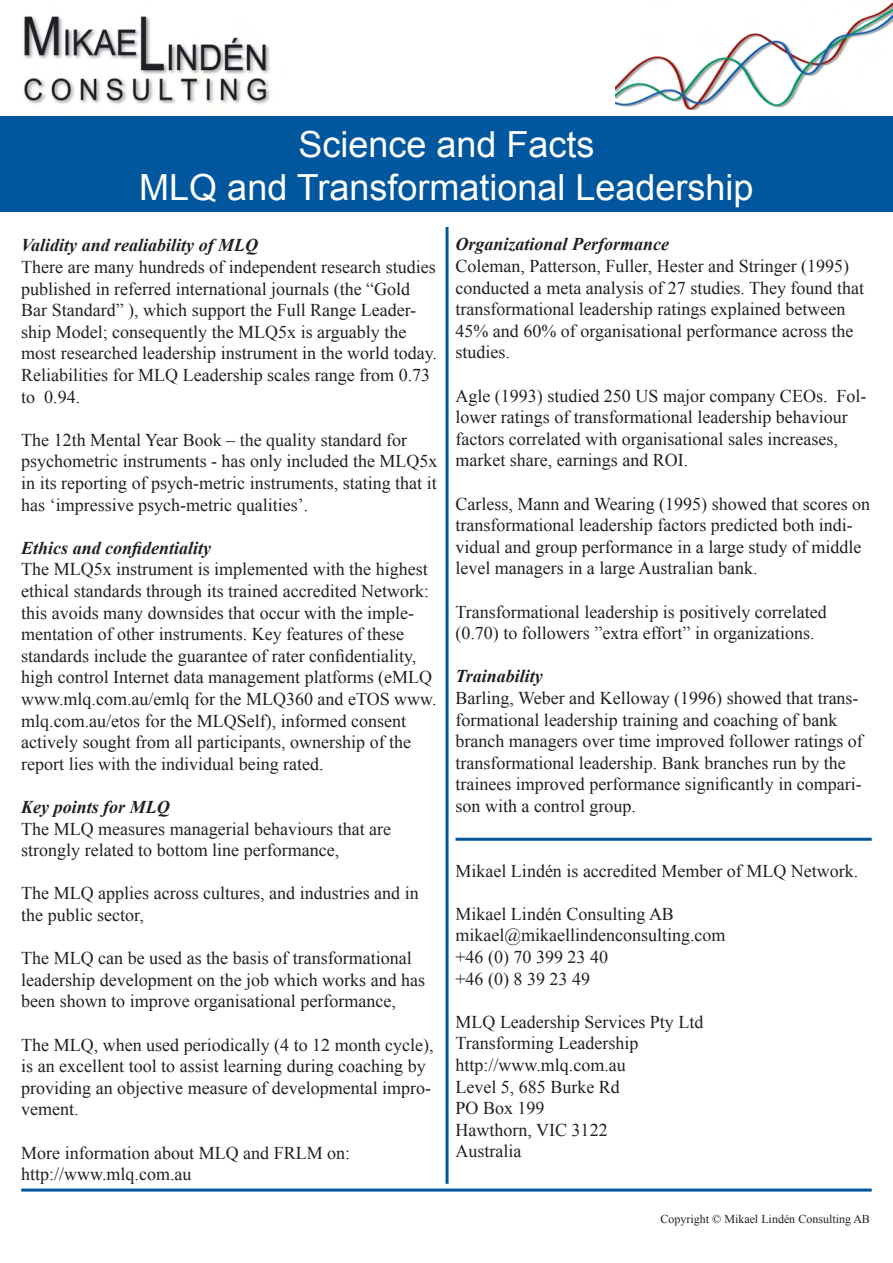
<style>
.page{position:relative;width:893px;height:1263px;background:#fff}
.page>*{position:absolute;margin:0;border:0;box-sizing:border-box;transform-origin:0 0}
.t1{font:36px/43.2px "Arial";color:#fff;text-align:center}
.t2{font:18px/21.6px "Times New Roman";color:#231f20}
.t3{font:italic 700 18px "Times New Roman";color:#231f20}
.t4{font:12px "Times New Roman";color:#231f20}
</style>
<div class="page">
<div style="left:0;top:116px;width:893px;height:96px;background:#01579d"></div>
<img style="left:24px;top:16px;width:246px;height:88px">
<img style="left:615px;top:2px;width:278px;height:107px">
<hr style="left:21px;top:1188px;width:851px;height:3px;background:#01579d">
<hr style="left:446px;top:227px;width:3px;height:957px;background:#01579d">
<hr style="left:455px;top:838px;width:417px;height:3px;background:#01579d">
<h1 class="t1" style="left:139px;top:123px;width:616px">Science and Facts<br>MLQ and Transformational Leadership</h1>
<p class="t3" style="left:455px;top:232px;width:215px">Organizational Performance</p>
<p class="t2" style="left:455px;top:255px;width:410px">Coleman, Patterson, Fuller, Hester and Stringer (1995) conducted a meta analysis of 27 studies. They found that transformational leadership ratings explained between 45% and 60% of organisational performance across the studies.</p>
<p class="t2" style="left:455px;top:384px;width:412px">Agle (1993) studied 250 US major company CEOs. Fol&shy;lower ratings of transformational leadership behaviour factors correlated with organisational sales increases, market share, earnings and ROI.</p>
<p class="t2" style="left:455px;top:492px;width:416px">Carless, Mann and Wearing (1995) showed that scores on transformational leadership factors predicted both indi&shy;vidual and group performance in a large study of middle level managers in a large Australian bank.</p>
<p class="t2" style="left:455px;top:600px;width:373px">Transformational leadership is positively correlated (0.70) to followers ”extra effort” in organizations.</p>
<p class="t3" style="left:455px;top:664px;width:89px">Trainability</p>
<p class="t2" style="left:455px;top:687px;width:409px">Barling, Weber and Kelloway (1996) showed that trans&shy;formational leadership training and coaching of bank branch managers over time improved follower ratings of transformational leadership. Bank branches run by the trainees improved performance significantly in compari&shy;son with a control group.</p>
<p class="t3" style="left:21px;top:233px;width:239px">Validity and realiability of MLQ</p>
<p class="t2" style="left:21px;top:256px;width:417px">There are many hundreds of independent research studies published in referred international journals (the “Gold Bar Standard” ), which support the Full Range Leader&shy;ship Model; consequently the MLQ5x is arguably the most researched leadership instrument in the world today.<br>Reliabilities for MLQ Leadership scales range from 0.73 to 0.94.</p>
<p class="t2" style="left:21px;top:429px;width:418px">The 12th Mental Year Book – the quality standard for psychometric instruments - has only included the MLQ5x in its reporting of psych-metric instruments, stating that it has ‘impressive psych-metric qualities’.</p>
<p class="t3" style="left:21px;top:535px;width:192px">Ethics and confidentiality</p>
<p class="t2" style="left:21px;top:558px;width:417px">The MLQ5x instrument is implemented with the highest ethical standards through its trained accredited Network: this avoids many downsides that occur with the imple&shy;mentation of other instruments. Key features of these standards include the guarantee of rater confidentiality, high control Internet data management platforms (eMLQ www.mlq.com.au/emlq for the MLQ360 and eTOS www. mlq.com.au/etos for the MLQSelf), informed consent actively sought from all participants, ownership of the report lies with the individual being rated.</p>
<p class="t3" style="left:21px;top:794px;width:150px">Key points for MLQ</p>
<p class="t2" style="left:21px;top:817px;width:371px">The MLQ measures managerial behaviours that are strongly related to bottom line performance,</p>
<p class="t2" style="left:21px;top:882px;width:399px">The MLQ applies across cultures, and industries and in the public sector,</p>
<p class="t2" style="left:21px;top:947px;width:405px">The MLQ can be used as the basis of transformational leadership development on the job which works and has been shown to improve organisational performance,</p>
<p class="t2" style="left:21px;top:1033px;width:414px">The MLQ, when used periodically (4 to 12 month cycle), is an excellent tool to assist learning during coaching by providing an objective measure of developmental impro&shy;vement.</p>
<p class="t2" style="left:21px;top:1141px;width:330px">More information about MLQ and FRLM on: http://www.mlq.com.au</p>
<p class="t2" style="left:455px;top:859px;width:404px">Mikael Lindén is accredited Member of MLQ Network.</p>
<p class="t2" style="left:455px;top:903px;width:272px">Mikael Lindén Consulting AB mikael@mikaellindenconsulting.com +46 (0) 70 399 23 40<br>+46 (0) 8 39 23 49</p>
<p class="t2" style="left:455px;top:1011px;width:249px">MLQ Leadership Services Pty Ltd<br>Transforming Leadership http://www.mlq.com.au<br>Level 5, 685 Burke Rd<br>PO Box 199<br>Hawthorn, VIC 3122<br>Australia</p>
<p class="t4" style="left:660px;top:1211px;width:211px">Copyright © Mikael Lindén Consulting AB</p>
</div>
